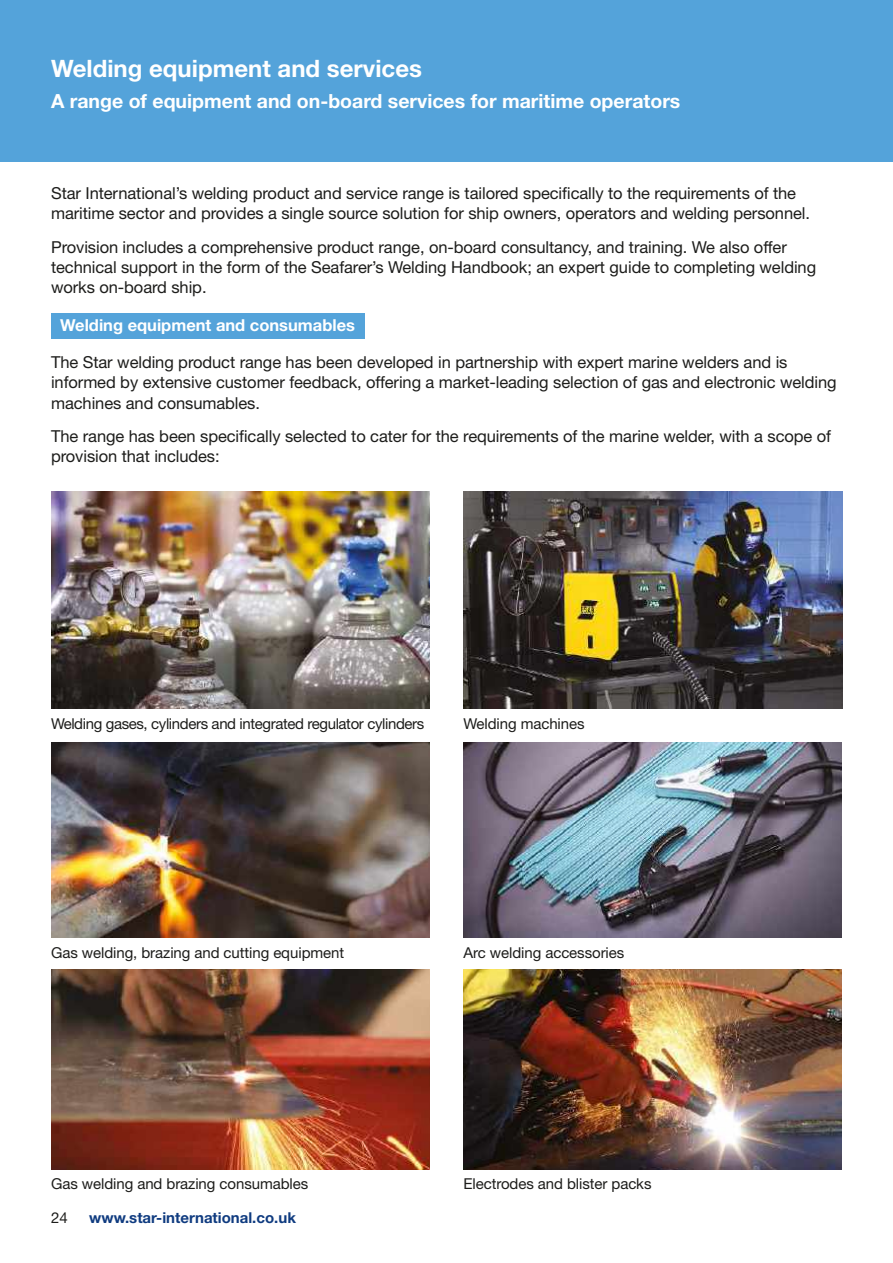
<style>
.page{position:relative;width:893px;height:1263px;background:#fff}
.page>*{position:absolute;margin:0;border:0;box-sizing:border-box;transform-origin:0 0}
.t1{font:700 24px "Helvetica Neue LT Std";color:#fff}
.t2{font:700 19.5px "Helvetica Neue LT Std";color:#fff}
.t3{font:16.5px/20.4px "Helvetica Neue LT Std";letter-spacing:-.005em;color:#1d1d1b}
.t4{font:700 16.5px "Helvetica Neue LT Std";color:#fff}
.t5{font:15px "Helvetica Neue LT Std";letter-spacing:-.005em;color:#1d1d1b}
.t6{font:15px "Helvetica Neue LT Std";letter-spacing:-.025em;color:#1d1d1b}
.t7{font:700 15px "Helvetica Neue LT Std";color:#0f3b80}
</style>
<div class="page">
<div style="left:51px;top:314px;width:314px;height:25px;background:#54a3da"></div>
<div style="left:0;top:0;width:893px;height:162px;background:#54a3da"></div>
<img style="left:51px;top:491px;width:379px;height:217px">
<img style="left:51px;top:742px;width:378px;height:195px">
<img style="left:51px;top:969px;width:379px;height:200px">
<img style="left:464px;top:491px;width:378px;height:217px">
<img style="left:463px;top:742px;width:379px;height:195px">
<img style="left:463px;top:969px;width:379px;height:200px">
<h1 class="t1" style="left:51px;top:60px;width:373px">Welding equipment and services</h1>
<p class="t2" style="left:51px;top:95px;width:631px">A range of equipment and on-board services for maritime operators</p>
<p class="t3" style="left:51px;top:184px;width:760px">Star International’s welding product and service range is tailored specifically to the requirements of the maritime sector and provides a single source solution for ship owners, operators and welding personnel.</p>
<p class="t3" style="left:51px;top:238px;width:767px">Provision includes a comprehensive product range, on-board consultancy, and training. We also offer technical support in the form of the Seafarer’s Welding Handbook; an expert guide to completing welding works on-board ship.</p>
<p class="t4" style="left:60px;top:319px;width:296px">Welding equipment and consumables</p>
<p class="t3" style="left:51px;top:353px;width:787px">The Star welding product range has been developed in partnership with expert marine welders and is informed by extensive customer feedback, offering a market-leading selection of gas and electronic welding machines and consumables.</p>
<p class="t3" style="left:51px;top:427px;width:782px">The range has been specifically selected to cater for the requirements of the marine welder, with a scope of provision that includes:</p>
<p class="t6" style="left:51px;top:718px;width:375px">Welding gases, cylinders and integrated regulator cylinders</p>
<p class="t5" style="left:463px;top:718px;width:123px">Welding machines</p>
<p class="t5" style="left:51px;top:947px;width:295px">Gas welding, brazing and cutting equipment</p>
<p class="t5" style="left:463px;top:947px;width:162px">Arc welding accessories</p>
<p class="t5" style="left:51px;top:1178px;width:259px">Gas welding and brazing consumables</p>
<p class="t5" style="left:51px;top:1212px;width:18px">24</p>
<p class="t7" style="left:89px;top:1212px;width:208px">www.star-international.co.uk</p>
<p class="t5" style="left:463px;top:1178px;width:190px">Electrodes and blister packs</p>
</div>
